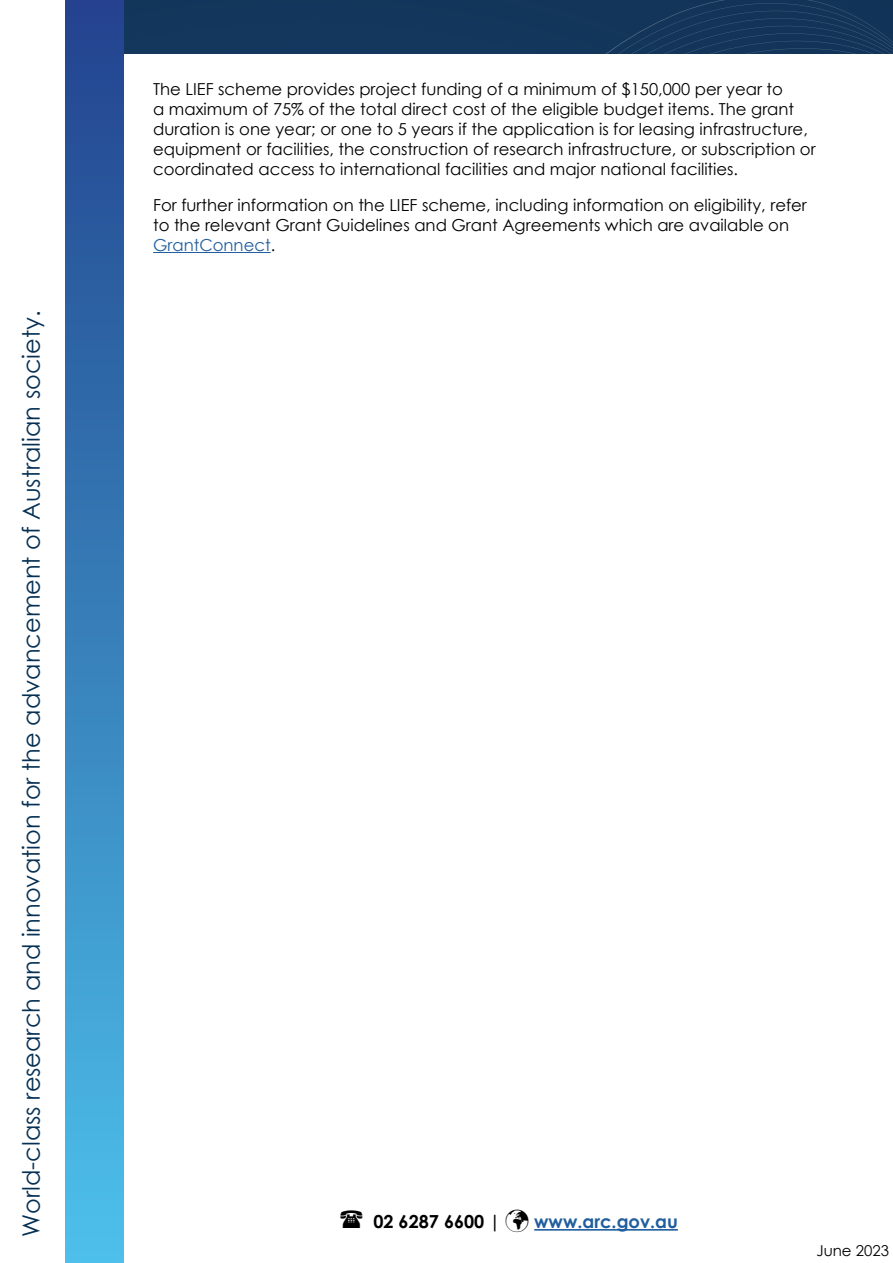
<style>
.page{position:relative;width:893px;height:1263px;background:#fff}
.page>*{position:absolute;margin:0;border:0;box-sizing:border-box;transform-origin:0 0}
.t1{font:24px "Century Gothic";color:#053053}
.t2{font:700 18px "Century Gothic";color:#215e9e}
.t3{font:16.5px/19.8px "Century Gothic";color:#000}
.t4{font:15px "Century Gothic";color:#000}
.s1{color:#215e9e}
.s2{color:#000}
</style>
<div class="page">
<div style="left:123px;top:0;width:770px;height:54px;background:#13365b"></div>
<hr style="left:153px;top:252px;width:118px;height:1px;background:#215e9e">
<div style="left:66px;top:0;width:57px;height:1263px;background:linear-gradient(to bottom,#22418d,#4dbfe9)"></div>
<hr style="left:534px;top:1229px;width:144px;height:1px;background:#215e9e">
<p class="t1" style="left:14px;top:1237px;width:928px;rotate:-90deg">World-class research and innovation for the advancement of Australian society.</p>
<p class="t3" style="left:153px;top:79px;width:664px">The LIEF scheme provides project funding of a minimum of $150,000 per year to<br>a maximum of 75% of the total direct cost of the eligible budget items. The grant duration is one year; or one to 5 years if the application is for leasing infrastructure, equipment or facilities, the construction of research infrastructure, or subscription or coordinated access to international facilities and major national facilities.</p>
<p class="t3" style="left:153px;top:195px;width:655px">For further information on the LIEF scheme, including information on eligibility, refer to the relevant Grant Guidelines and Grant Agreements which are available on<br><span class="s1">GrantConnect</span>.</p>
<p class="t2" style="left:373px;top:1208px;width:306px"><span class="s2">02 6287 6600 |</span> <span class="s2">✓</span> www.arc.gov.au</p>
<p class="t4" style="left:816px;top:1240px;width:74px">June 2023</p>
</div>
